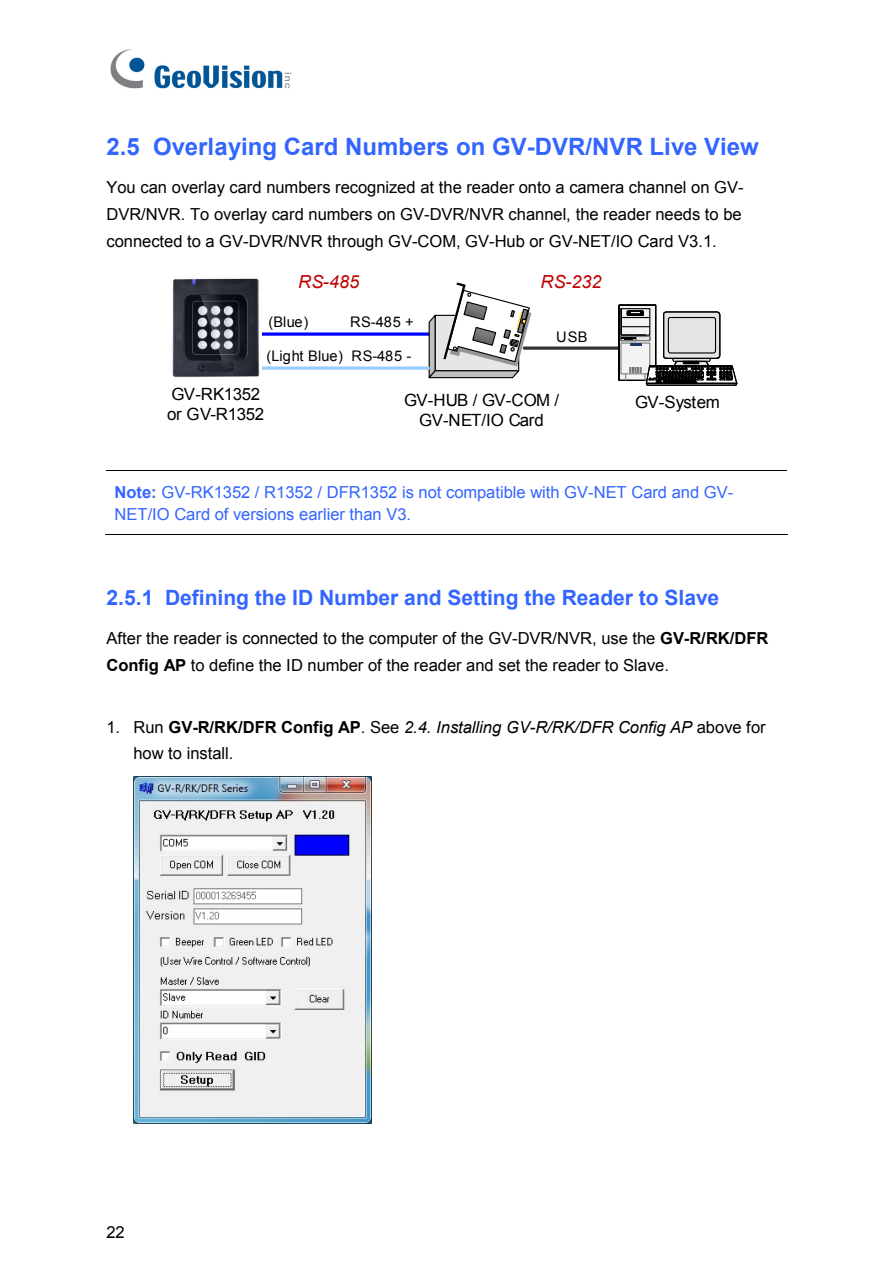
<style>
.page{position:relative;width:893px;height:1263px;background:#fff}
.page>*{position:absolute;margin:0;border:0;box-sizing:border-box;transform-origin:0 0}
.t1{font:700 24px "Arial";color:#3365ff}
.t2{font:700 21px "Arial";color:#3365ff}
.t3{font:italic 18px "Arial";letter-spacing:.005em;color:#c00000}
.t4{font:16.8px/19.8px "Arial";letter-spacing:-.025em;color:#000;text-align:center}
.t5{font:16.5px/27px "Arial";color:#000;text-align:justify}
.t6{font:16.5px/22.5px "Arial";letter-spacing:-.005em;color:#3365ff}
.t7{font:italic 16.5px/26.8px "Arial";letter-spacing:-.005em;color:#000}
.t8{font:14.55px "Arial";letter-spacing:.01em;color:#000}
.s1{font-weight:700}
.s2{font-style:normal}
.s3{font-weight:700;font-style:normal}
</style>
<div class="page">
<img style="left:110px;top:49px;width:182px;height:40px">
<svg style="left:262px;top:332px;width:164px;height:4px"></svg>
<svg style="left:426px;top:282px;width:105px;height:97px"></svg>
<hr style="left:524px;top:347px;width:110px;height:3px;background:#333">
<svg style="left:618px;top:304px;width:120px;height:82px"></svg>
<hr style="left:650px;top:366px;width:82px;height:1px;background:#000">
<div style="left:667px;top:317px;width:49px;height:37px;border:1px solid #000;border-radius:2px"></div>
<svg style="left:262px;top:366px;width:166px;height:4px"></svg>
<img style="left:172px;top:278px;width:88px;height:100px">
<hr style="left:106px;top:470px;width:681px;height:1px;background:#000">
<hr style="left:105px;top:534px;width:682px;height:1px;background:#000">
<img style="left:133px;top:776px;width:238px;height:348px">
<h1 class="t1" style="left:106px;top:133px;width:653px">2.5 Overlaying Card Numbers on GV-DVR/NVR Live View</h1>
<p class="t5" style="left:106px;top:173px;width:638px">You can overlay card numbers recognized at the reader onto a camera channel on GV-DVR/NVR. To overlay card numbers on GV-DVR/NVR channel, the reader needs to be connected to a GV-DVR/NVR through GV-COM, GV-Hub or GV-NET/IO Card V3.1.</p>
<p class="t3" style="left:298px;top:272px;width:63px">RS-485</p>
<p class="t3" style="left:540px;top:272px;width:63px">RS-232</p>
<p class="t8" style="left:268px;top:314px;width:41px">(Blue)</p>
<p class="t8" style="left:350px;top:314px;width:65px">RS-485 +</p>
<p class="t8" style="left:266px;top:347px;width:146px">(Light Blue) RS-485 -</p>
<p class="t8" style="left:556px;top:329px;width:33px">USB</p>
<p class="t4" style="left:167px;top:385px;width:98px;text-align:left">GV-RK1352 or GV-R1352</p>
<p class="t4" style="left:404px;top:390px;width:157px">GV-HUB / GV-COM /<br>GV-NET/IO Card</p>
<p class="t4" style="left:635px;top:392px;width:86px">GV-System</p>
<p class="t6" style="left:114px;top:481px;width:620px"><span class="s1">Note:</span> GV-RK1352 / R1352 / DFR1352 is not compatible with GV-NET Card and GV-<br>NET/IO Card of versions earlier than V3.</p>
<p class="t2" style="left:106px;top:586px;width:614px">2.5.1 Defining the ID Number and Setting the Reader to Slave</p>
<p class="t5" style="left:106px;top:625px;width:663px">After the reader is connected to the computer of the GV-DVR/NVR, use the <span class="s1">GV-R/RK/DFR<br>Config AP</span> to define the ID number of the reader and set the reader to Slave.</p>
<p class="t7" style="left:133px;top:713px;width:633px;text-indent:-27px"><span class="s2">1. Run</span> <span class="s3">GV-R/RK/DFR Config AP</span><span class="s2">. See</span> 2.4. Installing GV-R/RK/DFR Config AP <span class="s2">above for how to install.</span></p>
<p class="t5" style="left:106px;top:1219px;width:20px">22</p>
</div>
